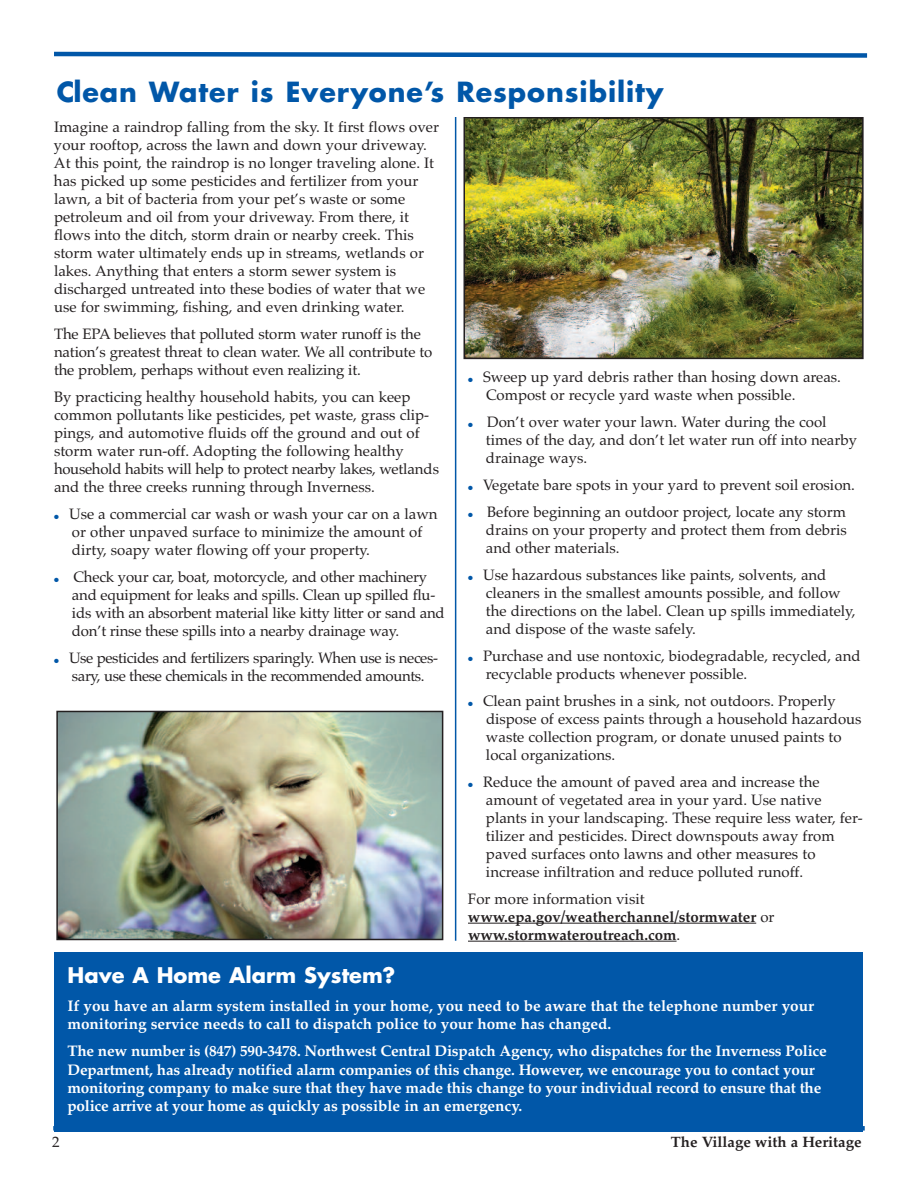
<style>
.page{position:relative;width:918px;height:1188px;background:#fff}
.page>*{position:absolute;margin:0;border:0;box-sizing:border-box;transform-origin:0 0}
.t1{font:700 27px "Futura";letter-spacing:.035em;color:#0157a8}
.t2{font:700 21px "Futura";color:#fff}
.t3{font:700 15.3px/18.3px "Palatino";letter-spacing:-.015em;color:#fff}
.t4{font:15px/18px "Palatino";color:#231f20}
.t5{font:700 15px/18px "Palatino";color:#231f20}
.t6{font:15px/18px "Palatino";letter-spacing:-.025em;color:#231f20;text-align:center}
.s1{color:#0157a8}
.s2{font-weight:400}
</style>
<div class="page">
<svg style="left:54px;top:51px;width:814px;height:7px"></svg>
<hr style="left:468px;top:923px;width:288px;height:1px;background:#231f20">
<hr style="left:468px;top:941px;width:209px;height:1px;background:#231f20">
<img style="left:59px;top:714px;width:381px;height:223px">
<div style="left:56px;top:711px;width:387px;height:229px;border:2px solid #231f20"></div>
<img style="left:467px;top:120px;width:394px;height:236px">
<div style="left:464px;top:117px;width:400px;height:242px;border:2px solid #231f20"></div>
<div style="left:54px;top:952px;width:809px;height:180px;background:#0157a8"></div>
<hr style="left:455px;top:117px;width:1px;height:824px;background:#0157a8">
<h1 class="t1" style="left:57px;top:80px;width:608px">Clean Water is Everyone’s Responsibility</h1>
<p class="t4" style="left:54px;top:118px;width:386px">Imagine a raindrop falling from the sky. It first flows over your rooftop, across the lawn and down your driveway.<br>At this point, the raindrop is no longer traveling alone. It has picked up some pesticides and fertilizer from your lawn, a bit of bacteria from your pet’s waste or some petroleum and oil from your driveway. From there, it flows into the ditch, storm drain or nearby creek. This storm water ultimately ends up in streams, wetlands or lakes. Anything that enters a storm sewer system is discharged untreated into these bodies of water that we use for swimming, fishing, and even drinking water.</p>
<p class="t4" style="left:54px;top:325px;width:380px">The EPA believes that polluted storm water runoff is the nation’s greatest threat to clean water. We all contribute to the problem, perhaps without even realizing it.</p>
<p class="t4" style="left:54px;top:388px;width:387px">By practicing healthy household habits, you can keep common pollutants like pesticides, pet waste, grass clip&shy;pings, and automotive fluids off the ground and out of storm water run-off. Adopting the following healthy household habits will help to protect nearby lakes, wetlands and the three creeks running through Inverness.</p>
<p class="t4" style="left:72px;top:505px;width:367px;text-indent:-18px"><span class="s1">●</span> Use a commercial car wash or wash your car on a lawn or other unpaved surface to minimize the amount of dirty, soapy water flowing off your property.</p>
<p class="t4" style="left:72px;top:568px;width:374px;text-indent:-18px"><span class="s1">●</span> Check your car, boat, motorcycle, and other machinery and equipment for leaks and spills. Clean up spilled flu&shy;ids with an absorbent material like kitty litter or sand and don’t rinse these spills into a nearby drainage way.</p>
<p class="t6" style="left:54px;top:649px;width:386px"><span class="s1">●</span> Use pesticides and fertilizers sparingly. When use is neces&shy;sary, use these chemicals in the recommended amounts.</p>
<p class="t4" style="left:486px;top:367px;width:356px;text-indent:-18px"><span class="s1">●</span> Sweep up yard debris rather than hosing down areas.<br>Compost or recycle yard waste when possible.</p>
<p class="t4" style="left:486px;top:412px;width:373px;text-indent:-18px"><span class="s1">●</span> Don’t over water your lawn. Water during the cool times of the day, and don’t let water run off into nearby drainage ways.</p>
<p class="t4" style="left:468px;top:475px;width:389px"><span class="s1">●</span> Vegetate bare spots in your yard to prevent soil erosion.</p>
<p class="t4" style="left:486px;top:502px;width:362px;text-align:justify;text-indent:-18px"><span class="s1">●</span> Before beginning an outdoor project, locate any storm drains on your property and protect them from debris and other materials.</p>
<p class="t4" style="left:486px;top:565px;width:371px;text-indent:-18px"><span class="s1">●</span> Use hazardous substances like paints, solvents, and cleaners in the smallest amounts possible, and follow the directions on the label. Clean up spills immediately, and dispose of the waste safely.</p>
<p class="t4" style="left:486px;top:646px;width:376px;text-indent:-18px"><span class="s1">●</span> Purchase and use nontoxic, biodegradable, recycled, and recyclable products whenever possible.</p>
<p class="t4" style="left:486px;top:691px;width:377px;text-indent:-18px"><span class="s1">●</span> Clean paint brushes in a sink, not outdoors. Properly dispose of excess paints through a household hazardous waste collection program, or donate unused paints to local organizations.</p>
<p class="t4" style="left:486px;top:772px;width:378px;text-indent:-18px"><span class="s1">●</span> Reduce the amount of paved area and increase the amount of vegetated area in your yard. Use native plants in your landscaping. These require less water, fer&shy;tilizer and pesticides. Direct downspouts away from paved surfaces onto lawns and other measures to increase infiltration and reduce polluted runoff.</p>
<p class="t5" style="left:468px;top:889px;width:308px"><span class="s2">For more information visit </span>www.epa.gov/weatherchannel/stormwater <span class="s2">or </span>www.stormwateroutreach.com<span class="s2">.</span></p>
<h2 class="t2" style="left:68px;top:966px;width:329px">Have A Home Alarm System?</h2>
<p class="t3" style="left:68px;top:996px;width:748px">If you have an alarm system installed in your home, you need to be aware that the telephone number your monitoring service needs to call to dispatch police to your home has changed.</p>
<p class="t3" style="left:67px;top:1042px;width:761px">The new number is (847) 590-3478. Northwest Central Dispatch Agency, who dispatches for the Inverness Police Department, has already notified alarm companies of this change. However, we encourage you to contact your monitoring company to make sure that they have made this change to your individual record to ensure that the police arrive at your home as quickly as possible in an emergency.</p>
<p class="t4" style="left:52px;top:1132px;width:9px">2</p>
<p class="t5" style="left:671px;top:1132px;width:192px">The Village with a Heritage</p>
</div>
